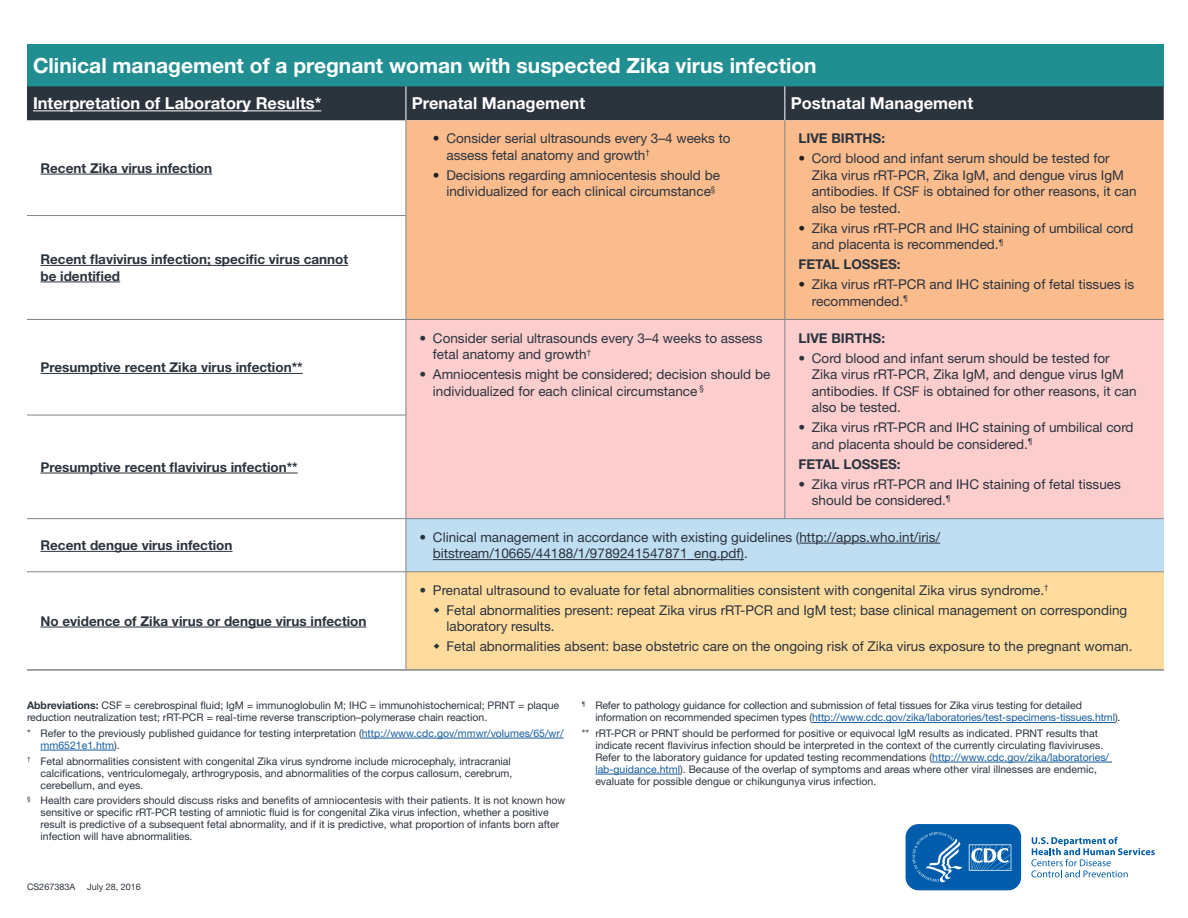
<style>
.page{position:relative;width:1188px;height:918px;background:#fff}
.page>*{position:absolute;margin:0;border:0;box-sizing:border-box;transform-origin:0 0}
.t1{font:700 21px "Helvetica Neue LT Std";color:#fff}
.t2{font:700 16.5px "Helvetica Neue LT Std";color:#fff}
.t3{font:13.5px/16.5px "Helvetica Neue LT Std";color:#2b333d}
.t4{font:700 13.5px/16.5px "Helvetica Neue LT Std";color:#2b333d}
.t5{font:10.5px/12px "Helvetica Neue LT Std";color:#2b333d}
.t6{font:9px "Helvetica Neue LT Std";color:#29323c}
.s1{color:#231f20}
.s2{font-weight:700}
.s3{color:#175d9e}
</style>
<div class="page">
<svg style="left:1031px;top:837px;width:124px;height:40px"></svg>
<svg style="left:905px;top:823px;width:117px;height:68px;background:#2876b8"></svg>
<hr style="left:362px;top:738px;width:202px;height:1px;background:#175d9e">
<hr style="left:40px;top:750px;width:74px;height:1px;background:#175d9e">
<hr style="left:812px;top:722px;width:303px;height:1px;background:#175d9e">
<hr style="left:932px;top:762px;width:180px;height:1px;background:#175d9e">
<hr style="left:595px;top:774px;width:85px;height:1px;background:#175d9e">
<div style="left:27px;top:44px;width:1137px;height:42px;background:#218f91"></div>
<div style="left:27px;top:86px;width:1137px;height:34px;background:#2b333d"></div>
<div style="left:406px;top:120px;width:758px;height:199px;background:#fabb8d"></div>
<div style="left:407px;top:320px;width:757px;height:198px;background:#fbcdcd"></div>
<div style="left:406px;top:519px;width:758px;height:53px;background:#c0def1"></div>
<div style="left:406px;top:572px;width:758px;height:98px;background:#ffdc9d"></div>
<hr style="left:406px;top:86px;width:1px;height:34px;background:#fff">
<hr style="left:785px;top:86px;width:1px;height:34px;background:#fff">
<hr style="left:27px;top:669px;width:379px;height:2px;background:#80858b">
<hr style="left:406px;top:669px;width:379px;height:2px;background:#80858b">
<hr style="left:785px;top:669px;width:379px;height:2px;background:#80858b">
<hr style="left:406px;top:120px;width:1px;height:95px;background:#80858b">
<hr style="left:785px;top:120px;width:1px;height:96px;background:#80858b">
<hr style="left:785px;top:216px;width:1px;height:103px;background:#80858b">
<hr style="left:27px;top:215px;width:379px;height:1px;background:#80858b">
<hr style="left:406px;top:216px;width:1px;height:103px;background:#80858b">
<hr style="left:27px;top:319px;width:379px;height:1px;background:#80858b">
<hr style="left:406px;top:319px;width:379px;height:1px;background:#80858b">
<hr style="left:406px;top:320px;width:1px;height:95px;background:#80858b">
<hr style="left:785px;top:319px;width:379px;height:1px;background:#80858b">
<hr style="left:785px;top:320px;width:1px;height:95px;background:#80858b">
<hr style="left:785px;top:415px;width:1px;height:103px;background:#80858b">
<hr style="left:27px;top:415px;width:379px;height:1px;background:#80858b">
<hr style="left:406px;top:415px;width:1px;height:103px;background:#80858b">
<hr style="left:27px;top:518px;width:379px;height:1px;background:#80858b">
<hr style="left:27px;top:572px;width:379px;height:1px;background:#80858b">
<hr style="left:406px;top:518px;width:379px;height:1px;background:#80858b">
<hr style="left:406px;top:519px;width:1px;height:53px;background:#80858b">
<hr style="left:785px;top:518px;width:379px;height:1px;background:#80858b">
<hr style="left:406px;top:572px;width:379px;height:1px;background:#80858b">
<hr style="left:406px;top:572px;width:1px;height:97px;background:#80858b">
<hr style="left:785px;top:572px;width:379px;height:1px;background:#80858b">
<hr style="left:33px;top:110px;width:288px;height:1px;background:#fff">
<hr style="left:40px;top:174px;width:172px;height:1px;background:#2b333d">
<hr style="left:40px;top:265px;width:308px;height:1px;background:#2b333d">
<hr style="left:40px;top:282px;width:80px;height:1px;background:#2b333d">
<hr style="left:40px;top:373px;width:263px;height:1px;background:#2b333d">
<hr style="left:40px;top:473px;width:258px;height:1px;background:#2b333d">
<hr style="left:40px;top:551px;width:192px;height:1px;background:#2b333d">
<hr style="left:799px;top:543px;width:141px;height:1px;background:#2b333d">
<hr style="left:433px;top:559px;width:311px;height:1px;background:#2b333d">
<hr style="left:40px;top:627px;width:326px;height:1px;background:#2b333d">
<p class="t1" style="left:33px;top:52px;width:785px">Clinical management of a pregnant woman with suspected Zika virus infection</p>
<p class="t2" style="left:33px;top:93px;width:290px">Interpretation of Laboratory Results*</p>
<p class="t2" style="left:412px;top:93px;width:175px">Prenatal Management</p>
<p class="t2" style="left:791px;top:93px;width:184px">Postnatal Management</p>
<p class="t4" style="left:40px;top:159px;width:173px">Recent Zika virus infection</p>
<p class="t4" style="left:40px;top:251px;width:309px">Recent flavivirus infection; specific virus cannot be identified</p>
<p class="t4" style="left:40px;top:359px;width:264px">Presumptive recent Zika virus infection**</p>
<p class="t4" style="left:40px;top:458px;width:259px">Presumptive recent flavivirus infection**</p>
<p class="t3" style="left:446px;top:130px;width:286px;text-indent:-14px"><span class="s1">•</span> Consider serial ultrasounds every 3–4 weeks to assess fetal anatomy and growth<sup>†</sup></p>
<p class="t3" style="left:446px;top:167px;width:275px;text-indent:-14px"><span class="s1">•</span> Decisions regarding amniocentesis should be individualized for each clinical circumstance<sup>§</sup></p>
<p class="t3" style="left:433px;top:329px;width:331px;text-indent:-14px">• Consider serial ultrasounds every 3–4 weeks to assess fetal anatomy and growth<sup>†</sup></p>
<p class="t3" style="left:433px;top:366px;width:339px;text-indent:-14px">• Amniocentesis might be considered; decision should be individualized for each clinical circumstance <sup>§</sup></p>
<p class="t4" style="left:798px;top:130px;width:88px">LIVE BIRTHS:</p>
<p class="t3" style="left:812px;top:150px;width:326px;text-indent:-14px"><span class="s1">•</span> Cord blood and infant serum should be tested for Zika virus rRT-PCR, Zika IgM, and dengue virus IgM antibodies. If CSF is obtained for other reasons, it can also be tested.</p>
<p class="t3" style="left:812px;top:220px;width:323px;text-indent:-14px"><span class="s1">•</span> Zika virus rRT-PCR and IHC staining of umbilical cord and placenta is recommended.<sup>¶</sup></p>
<p class="t4" style="left:798px;top:256px;width:104px">FETAL LOSSES:</p>
<p class="t3" style="left:812px;top:276px;width:324px;text-indent:-14px"><span class="s1">•</span> Zika virus rRT-PCR and IHC staining of fetal tissues is recommended.<sup>¶</sup></p>
<p class="t4" style="left:798px;top:329px;width:88px">LIVE BIRTHS:</p>
<p class="t3" style="left:812px;top:349px;width:326px;text-indent:-14px">• Cord blood and infant serum should be tested for Zika virus rRT-PCR, Zika IgM, and dengue virus IgM antibodies. If CSF is obtained for other reasons, it can also be tested.</p>
<p class="t3" style="left:812px;top:419px;width:323px;text-indent:-14px">• Zika virus rRT-PCR and IHC staining of umbilical cord and placenta should be considered.<sup>¶</sup></p>
<p class="t4" style="left:798px;top:455px;width:104px">FETAL LOSSES:</p>
<p class="t3" style="left:812px;top:475px;width:311px;text-indent:-14px">• Zika virus rRT-PCR and IHC staining of fetal tissues should be considered.<sup>¶</sup></p>
<p class="t4" style="left:40px;top:537px;width:193px">Recent dengue virus infection</p>
<p class="t3" style="left:433px;top:529px;width:509px;text-indent:-14px">• Clinical management in accordance with existing guidelines (http://apps.who.int/iris/ bitstream/10665/44188/1/9789241547871_eng.pdf).</p>
<p class="t4" style="left:40px;top:612px;width:327px">No evidence of Zika virus or dengue virus infection</p>
<p class="t3" style="left:419px;top:582px;width:631px">• Prenatal ultrasound to evaluate for fetal abnormalities consistent with congenital Zika virus syndrome.<sup>†</sup></p>
<p class="t3" style="left:446px;top:602px;width:682px">Fetal abnormalities present: repeat Zika virus rRT-PCR and IgM test; base clinical management on corresponding laboratory results.</p>
<p class="t3" style="left:446px;top:638px;width:688px">Fetal abnormalities absent: base obstetric care on the ongoing risk of Zika virus exposure to the pregnant woman.</p>
<p class="t5" style="left:27px;top:700px;width:534px"><span class="s2">Abbreviations:</span> CSF = cerebrospinal fluid; IgM = immunoglobulin M; IHC = immunohistochemical; PRNT = plaque reduction neutralization test; rRT-PCR = real-time reverse transcription–polymerase chain reaction.</p>
<p class="t5" style="left:40px;top:727px;width:525px;text-indent:-14px">* Refer to the previously published guidance for testing interpretation (<span class="s3">http://www.cdc.gov/mmwr/volumes/65/wr/ mm6521e1.htm</span>).</p>
<p class="t5" style="left:40px;top:755px;width:474px;text-indent:-14px"><sup>†</sup> Fetal abnormalities consistent with congenital Zika virus syndrome include microcephaly, intracranial calcifications, ventriculomegaly, arthrogryposis, and abnormalities of the corpus callosum, cerebrum, cerebellum, and eyes.</p>
<p class="t5" style="left:40px;top:794px;width:527px;text-indent:-14px"><sup>§</sup> Health care providers should discuss risks and benefits of amniocentesis with their patients. It is not known how sensitive or specific rRT-PCR testing of amniotic fluid is for congenital Zika virus infection, whether a positive result is predictive of a subsequent fetal abnormality, and if it is predictive, what proportion of infants born after infection will have abnormalities.</p>
<p class="t5" style="left:595px;top:700px;width:527px;text-indent:-14px"><sup>¶</sup> Refer to pathology guidance for collection and submission of fetal tissues for Zika virus testing for detailed information on recommended specimen types (<span class="s3">http://www.cdc.gov/zika/laboratories/test-specimens-tissues.html</span>).</p>
<p class="t5" style="left:595px;top:727px;width:515px;text-indent:-14px">** rRT-PCR or PRNT should be performed for positive or equivocal IgM results as indicated. PRNT results that indicate recent flavivirus infection should be interpreted in the context of the currently circulating flaviviruses.<br>Refer to the laboratory guidance for updated testing recommendations (<span class="s3">http://www.cdc.gov/zika/laboratories/ lab-guidance.html</span>). Because of the overlap of symptoms and areas where other viral illnesses are endemic, evaluate for possible dengue or chikungunya virus infection.</p>
<p class="t6" style="left:27px;top:881px;width:50px">CS267383A</p>
<p class="t6" style="left:87px;top:881px;width:55px">July 28, 2016</p>
</div>
